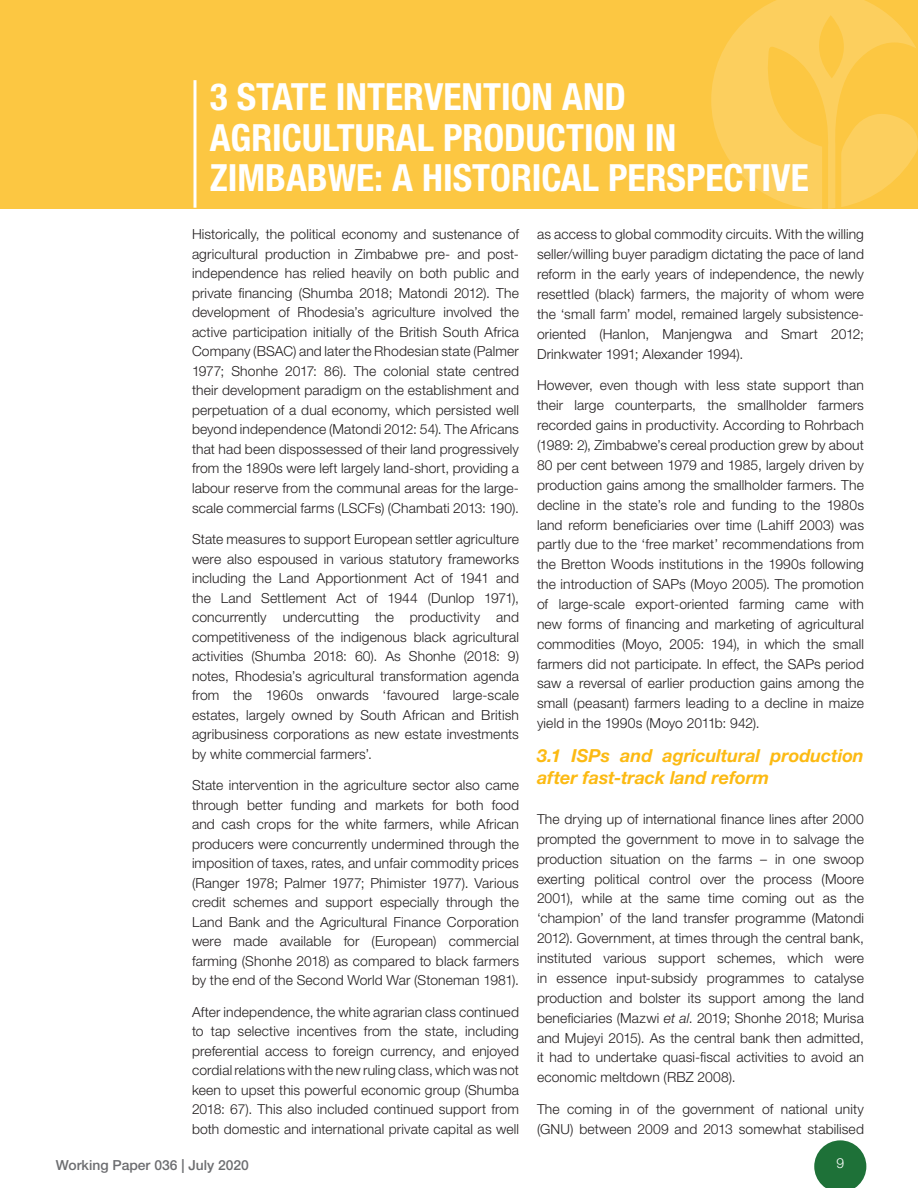
<style>
.page{position:relative;width:918px;height:1188px;background:#fff}
.page>*{position:absolute;margin:0;border:0;box-sizing:border-box;transform-origin:0 0}
.Chapter_title{font:700 condensed 37.5px/40.5px "Helvetica Neue LT Std";color:#fff}
.Chapters_Subtitle{font:italic 700 18px/21.9px "Helvetica Neue LT Std";color:#fcba13}
.t1{font:300 13.8px/19.5px "Helvetica Neue LT Std";letter-spacing:.01em;color:#231f20;text-align:justify}
.t2{font:500 13.8px "Helvetica Neue LT Std";color:#6c6d70}
.t3{font:300 13.8px "Helvetica Neue LT Std";color:#fff}
.s1{font-style:italic}
</style>
<div class="page">
<svg style="left:814px;top:1140px;width:52px;height:48px"></svg>
<div style="left:0;top:0;width:918px;height:209px;background:#fcc742"></div>
<svg style="left:711px;top:0;width:207px;height:209px"></svg>
<hr style="left:194px;top:80px;width:2px;height:128px;background:#fff">
<p class="Chapter_title" style="left:210px;top:76px;width:601px">3 STATE INTERVENTION AND<br>AGRICULTURAL PRODUCTION IN<br>ZIMBABWE: A HISTORICAL PERSPECTIVE</p>
<p class="t1" style="left:192px;top:224px;width:329px">Historically, the political economy and sustenance of agricultural production in Zimbabwe pre- and post&shy;independence has relied heavily on both public and private financing (Shumba 2018; Matondi 2012). The development of Rhodesia’s agriculture involved the active participation initially of the British South Africa Company (BSAC) and later the Rhodesian state (Palmer 1977; Shonhe 2017: 86). The colonial state centred their development paradigm on the establishment and perpetuation of a dual economy, which persisted well beyond independence (Matondi 2012: 54). The Africans that had been dispossessed of their land progressively from the 1890s were left largely land-short, providing a labour reserve from the communal areas for the large&shy;scale commercial farms (LSCFs) (Chambati 2013: 190).</p>
<p class="t1" style="left:192px;top:529px;width:329px">State measures to support European settler agriculture were also espoused in various statutory frameworks including the Land Apportionment Act of 1941 and the Land Settlement Act of 1944 (Dunlop 1971), concurrently undercutting the productivity and competitiveness of the indigenous black agricultural activities (Shumba 2018: 60). As Shonhe (2018: 9) notes, Rhodesia’s agricultural transformation agenda from the 1960s onwards ‘favoured large-scale estates, largely owned by South African and British agribusiness corporations as new estate investments by white commercial farmers’.</p>
<p class="t1" style="left:192px;top:775px;width:329px">State intervention in the agriculture sector also came through better funding and markets for both food and cash crops for the white farmers, while African producers were concurrently undermined through the imposition of taxes, rates, and unfair commodity prices (Ranger 1978; Palmer 1977; Phimister 1977). Various credit schemes and support especially through the Land Bank and the Agricultural Finance Corporation were made available for (European) commercial farming (Shonhe 2018) as compared to black farmers by the end of the Second World War (Stoneman 1981).</p>
<p class="t1" style="left:192px;top:1002px;width:329px">After independence, the white agrarian class continued to tap selective incentives from the state, including preferential access to foreign currency, and enjoyed cordial relations with the new ruling class, which was not keen to upset this powerful economic group (Shumba 2018: 67). This also included continued support from both domestic and international private capital as well</p>
<p class="t1" style="left:537px;top:224px;width:329px">as access to global commodity circuits. With the willing seller/willing buyer paradigm dictating the pace of land reform in the early years of independence, the newly resettled (black) farmers, the majority of whom were the ‘small farm’ model, remained largely subsistence&shy;oriented (Hanlon, Manjengwa and Smart 2012; Drinkwater 1991; Alexander 1994).</p>
<p class="t1" style="left:537px;top:375px;width:329px">However, even though with less state support than their large counterparts, the smallholder farmers recorded gains in productivity. According to Rohrbach (1989: 2), Zimbabwe’s cereal production grew by about 80 per cent between 1979 and 1985, largely driven by production gains among the smallholder farmers. The decline in the state’s role and funding to the 1980s land reform beneficiaries over time (Lahiff 2003) was partly due to the ‘free market’ recommendations from the Bretton Woods institutions in the 1990s following the introduction of SAPs (Moyo 2005). The promotion of large-scale export-oriented farming came with new forms of financing and marketing of agricultural commodities (Moyo, 2005: 194), in which the small farmers did not participate. In effect, the SAPs period saw a reversal of earlier production gains among the small (peasant) farmers leading to a decline in maize yield in the 1990s (Moyo 2011b: 942).</p>
<p class="Chapters_Subtitle" style="left:537px;top:744px;width:328px">3.1 ISPs and agricultural production after fast-track land reform</p>
<p class="t1" style="left:537px;top:809px;width:329px">The drying up of international finance lines after 2000 prompted the government to move in to salvage the production situation on the farms – in one swoop exerting political control over the process (Moore 2001), while at the same time coming out as the ‘champion’ of the land transfer programme (Matondi 2012). Government, at times through the central bank, instituted various support schemes, which were in essence input-subsidy programmes to catalyse production and bolster its support among the land beneficiaries (Mazwi <span class="s1">et al</span>. 2019; Shonhe 2018; Murisa and Mujeyi 2015). As the central bank then admitted, it had to undertake quasi-fiscal activities to avoid an economic meltdown (RBZ 2008).</p>
<p class="t1" style="left:537px;top:1099px;width:329px">The coming in of the government of national unity (GNU) between 2009 and 2013 somewhat stabilised</p>
<p class="t2" style="left:56px;top:1156px;width:195px">Working Paper 036 | July 2020</p>
<p class="t3" style="left:836px;top:1155px;width:9px">9</p>
</div>
